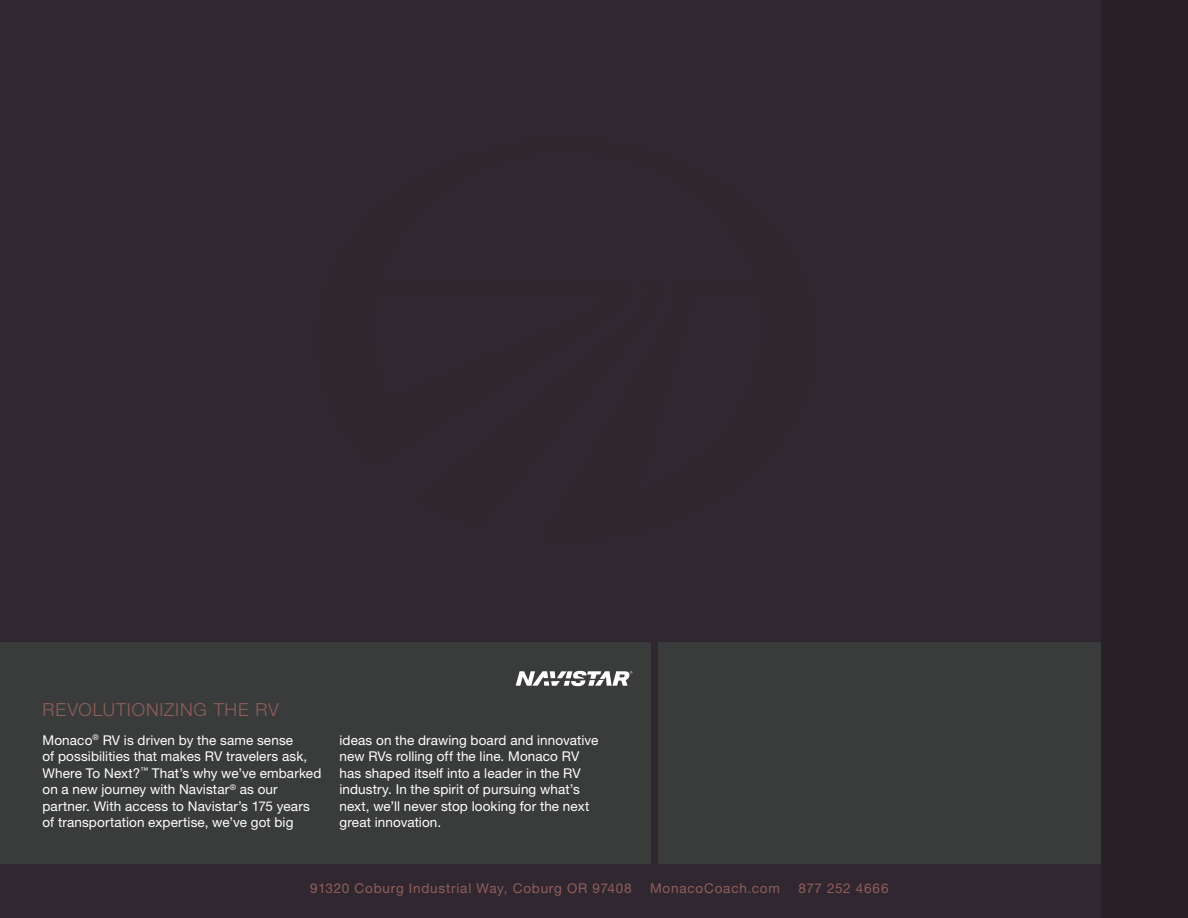
<style>
.page{position:relative;width:1188px;height:918px;background:#312730}
.page>*{position:absolute;margin:0;border:0;box-sizing:border-box;transform-origin:0 0}
.t1{font:300 18px "Helvetica Neue";letter-spacing:.05em;color:#8f5f5b}
.t2{font:13.5px/16.5px "Helvetica Neue";letter-spacing:.01em;color:#fff}
.t3{font:13.5px "Helvetica Neue";letter-spacing:.06em;color:#8f5f5b}
</style>
<div class="page">
<div style="left:658px;top:643px;width:443px;height:221px;background:#3a3b3b"></div>
<div style="left:0;top:643px;width:651px;height:221px;background:#3a3b3b"></div>
<svg style="left:516px;top:671px;width:116px;height:15px"></svg>
<div style="left:1101px;top:0;width:87px;height:918px;background:#282027"></div>
<h1 class="t1" style="left:43px;top:699px;width:38px">REVOL</h1>
<h1 class="t1" style="left:103px;top:699px;width:178px">UTIONIZING THE RV</h1>
<p class="t2" style="left:43px;top:731px;width:280px">Monaco<sup>®</sup> RV is driven by the same sense<br>of possibilities that makes RV travelers ask, Where To Next?<sup>™</sup> That’s why we’ve embarked on a new journey with Navistar<sup>®</sup> as our partner. With access to Navistar’s 175 years of transportation expertise, we’ve got big</p>
<p class="t2" style="left:340px;top:731px;width:260px">ideas on the drawing board and innovative new RVs rolling off the line. Monaco RV has shaped itself into a leader in the RV industry. In the spirit of pursuing what’s next, we’ll never stop looking for the next great innovation.</p>
<p class="t3" style="left:310px;top:880px;width:323px">91320 Coburg Industrial Way, Coburg OR 97408</p>
<p class="t3" style="left:650px;top:880px;width:131px">MonacoCoach.com</p>
<p class="t3" style="left:798px;top:880px;width:92px">877 252 4666</p>
</div>
